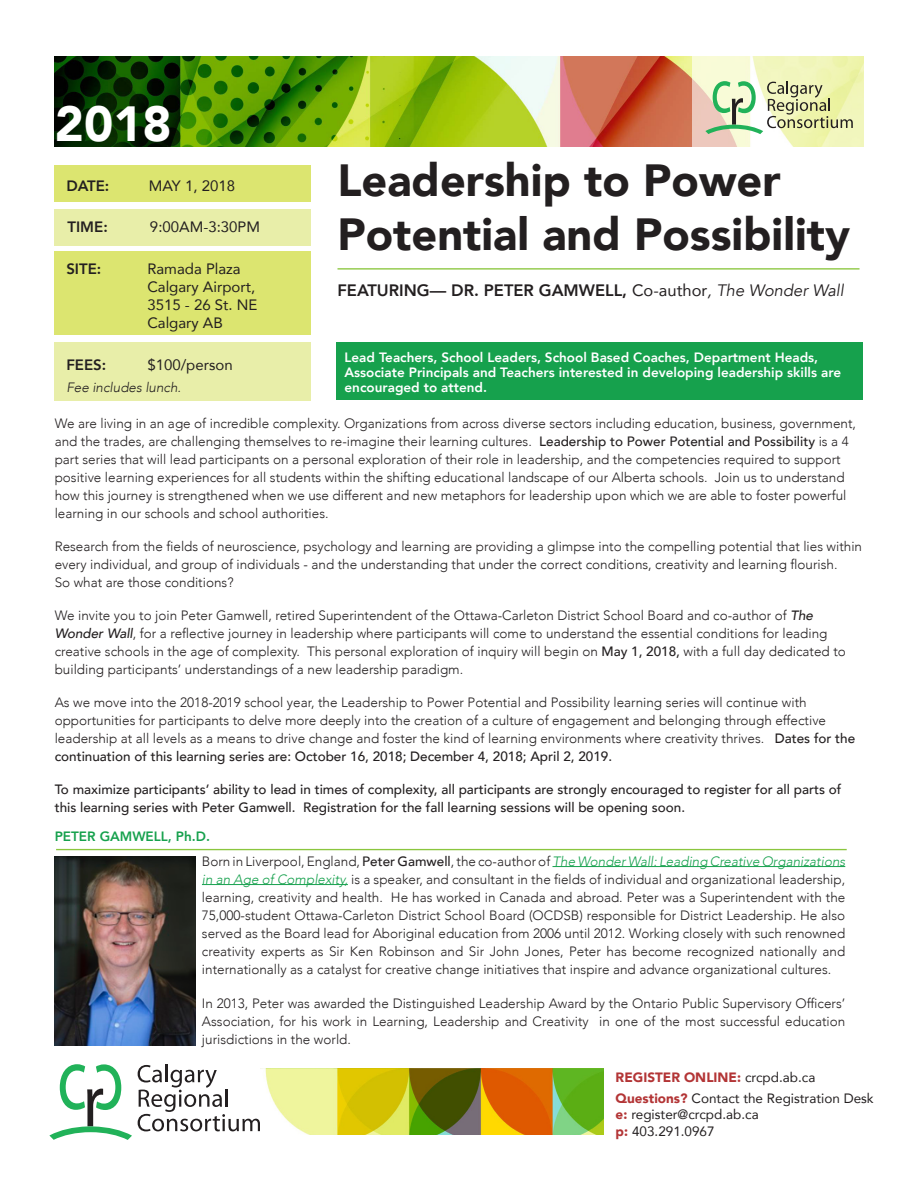
<style>
.page{position:relative;width:918px;height:1188px;background:#fff}
.page>*{position:absolute;margin:0;border:0;box-sizing:border-box;transform-origin:0 0}
.t1{font:900 49.35px "Avenir";color:#fff}
.t2{font:900 45px/54px "Avenir";color:#231f20}
.t3{font:800 16.5px "Avenir";color:#231f20}
.t4{font:15px/18px "Avenir";color:#231f20}
.t5{font:800 15px "Avenir";color:#231f20}
.t6{font:300 13.5px/18px "Avenir";color:#231f20}
.t7{font:500 13.5px/18px "Avenir";color:#231f20}
.t8{font:800 13.5px/15px "Avenir";color:#fff}
.t9{font:13.5px "Avenir";color:#231f20}
.t10{font:900 13.5px "Avenir";color:#b33536}
.t11{font:800 13.5px "Avenir";color:#16a14d}
.t12{font:italic 300 13.5px "Avenir";color:#231f20}
.t13{font:italic 12px "Avenir";color:#fff}
.s1{font-weight:400}
.s2{font-weight:400;font-style:italic}
.s3{font-weight:500}
.s4{font-weight:500;font-style:italic}
.s5{font-style:italic;color:#16a14d}
.s6{font-weight:400;color:#231f20}
.s7{font-weight:900;color:#b33536}
</style>
<div class="page">
<img style="left:54px;top:56px;width:810px;height:90px">
<hr style="left:165px;top:1064px;width:3px;height:18px;background:#231f20">
<svg style="left:138px;top:1065px;width:122px;height:66px"></svg>
<svg style="left:49px;top:1064px;width:83px;height:76px"></svg>
<div style="left:55px;top:166px;width:256px;height:36px;background:#dce570"></div>
<div style="left:55px;top:210px;width:256px;height:36px;background:#e8eea9"></div>
<div style="left:55px;top:252px;width:256px;height:83px;background:#dce570"></div>
<hr style="left:338px;top:268px;width:522px;height:2px;background:#8bc63e">
<div style="left:55px;top:343px;width:256px;height:58px;background:#e8eea9"></div>
<div style="left:336px;top:343px;width:526px;height:57px;background:#16a14d"></div>
<hr style="left:552px;top:866px;width:293px;height:1px;background:#16a14d">
<hr style="left:202px;top:884px;width:146px;height:1px;background:#16a14d">
<hr style="left:56px;top:849px;width:791px;height:1px;background:#8bc63e">
<img style="left:265px;top:1069px;width:339px;height:65px">
<svg style="left:692px;top:56px;width:171px;height:90px"></svg>
<svg style="left:705px;top:81px;width:148px;height:53px"></svg>
<img style="left:55px;top:856px;width:140px;height:190px">
<p class="t1" style="left:55px;top:82px;width:118px">2018</p>
<p class="t5" style="left:66px;top:174px;width:45px">DATE:</p>
<p class="t4" style="left:149px;top:177px;width:88px">MAY 1, 2018</p>
<p class="t5" style="left:68px;top:216px;width:42px">TIME:</p>
<p class="t4" style="left:150px;top:218px;width:112px">9:00AM-3:30PM</p>
<p class="t5" style="left:66px;top:257px;width:36px">SITE:</p>
<p class="t4" style="left:147px;top:259px;width:112px">Ramada Plaza<br>Calgary Airport,<br>3515 - 26 St. NE<br>Calgary AB</p>
<p class="t2" style="left:338px;top:152px;width:514px">Leadership to Power<br>Potential and Possibility</p>
<p class="t3" style="left:338px;top:278px;width:508px">FEATURING— DR. PETER GAMWELL, <span class="s1">Co-author</span><span class="s2">, The Wonder Wall</span></p>
<p class="t8" style="left:345px;top:350px;width:498px">Lead Teachers, School Leaders, School Based Coaches, Department Heads,<br>Associate Principals and Teachers interested in developing leadership skills are encouraged to attend.</p>
<p class="t5" style="left:66px;top:353px;width:41px">FEES:</p>
<p class="t4" style="left:147px;top:355px;width:87px">$100/person</p>
<p class="t13" style="left:357px;top:362px;width:358px">This learning opportunity is being offered on a cost recovery basis.</p>
<p class="t12" style="left:66px;top:380px;width:116px">Fee includes lunch.</p>
<p class="t6" style="left:55px;top:415px;width:803px">We are living in an age of incredible complexity. Organizations from across diverse sectors including education, business, government, and the trades, are challenging themselves to re-imagine their learning cultures. <span class="s3">Leadership to Power Potential and Possibility</span> is a 4 part series that will lead participants on a personal exploration of their role in leadership, and the competencies required to support positive learning experiences for all students within the shifting educational landscape of our Alberta schools. Join us to understand how this journey is strengthened when we use different and new metaphors for leadership upon which we are able to foster powerful learning in our schools and school authorities.</p>
<p class="t6" style="left:55px;top:538px;width:809px">Research from the fields of neuroscience, psychology and learning are providing a glimpse into the compelling potential that lies within every individual, and group of individuals - and the understanding that under the correct conditions, creativity and learning flourish.</p>
<p class="t6" style="left:55px;top:574px;width:180px">So what are those conditions?</p>
<p class="t6" style="left:55px;top:607px;width:793px">We invite you to join Peter Gamwell, retired Superintendent of the Ottawa-Carleton District School Board and co-author of <span class="s4">The Wonder Wall</span>, for a reflective journey in leadership where participants will come to understand the essential conditions for leading creative schools in the age of complexity. This personal exploration of inquiry will begin on <span class="s3">May 1, 2018,</span> with a full day dedicated to building participants’ understandings of a new leadership paradigm.</p>
<p class="t6" style="left:55px;top:694px;width:802px">As we move into the 2018-2019 school year, the Leadership to Power Potential and Possibility learning series will continue with opportunities for participants to delve more deeply into the creation of a culture of engagement and belonging through effective leadership at all levels as a means to drive change and foster the kind of learning environments where creativity thrives. <span class="s3">Dates for the continuation of this learning series are: October 16, 2018; December 4, 2018; April 2, 2019.</span></p>
<p class="t7" style="left:55px;top:780px;width:788px">To maximize participants’ ability to lead in times of complexity, all participants are strongly encouraged to register for all parts of this learning series with Peter Gamwell. Registration for the fall learning sessions will be opening soon.</p>
<p class="t11" style="left:55px;top:826px;width:157px">PETER GAMWELL, Ph.D.</p>
<p class="t6" style="left:202px;top:852px;width:645px;text-align:justify">Born in Liverpool, England, <span class="s3">Peter Gamwell</span>, the co-author of <span class="s5">The Wonder Wall: Leading Creative Organizations in an Age of Complexity,</span> is a speaker, and consultant in the fields of individual and organizational leadership, learning, creativity and health. He has worked in Canada and abroad. Peter was a Superintendent with the 75,000-student Ottawa-Carleton District School Board (OCDSB) responsible for District Leadership. He also served as the Board lead for Aboriginal education from 2006 until 2012. Working closely with such renowned creativity experts as Sir Ken Robinson and Sir John Jones, Peter has become recognized nationally and internationally as a catalyst for creative change initiatives that inspire and advance organizational cultures.</p>
<p class="t6" style="left:202px;top:994px;width:645px;text-align:justify">In 2013, Peter was awarded the Distinguished Leadership Award by the Ontario Public Supervisory Officers’ Association, for his work in Learning, Leadership and Creativity in one of the most successful education jurisdictions in the world.</p>
<p class="t10" style="left:616px;top:1066px;width:201px">REGISTER ONLINE: <span class="s6">crcpd.ab.ca</span></p>
<p class="t9" style="left:616px;top:1088px;width:260px"><span class="s7">Questions?</span> Contact the Registration Desk</p>
<p class="t9" style="left:616px;top:1104px;width:145px"><span class="s7">e:</span> register@crcpd.ab.ca</p>
<p class="t9" style="left:616px;top:1120px;width:101px"><span class="s7">p:</span> 403.291.0967</p>
</div>
